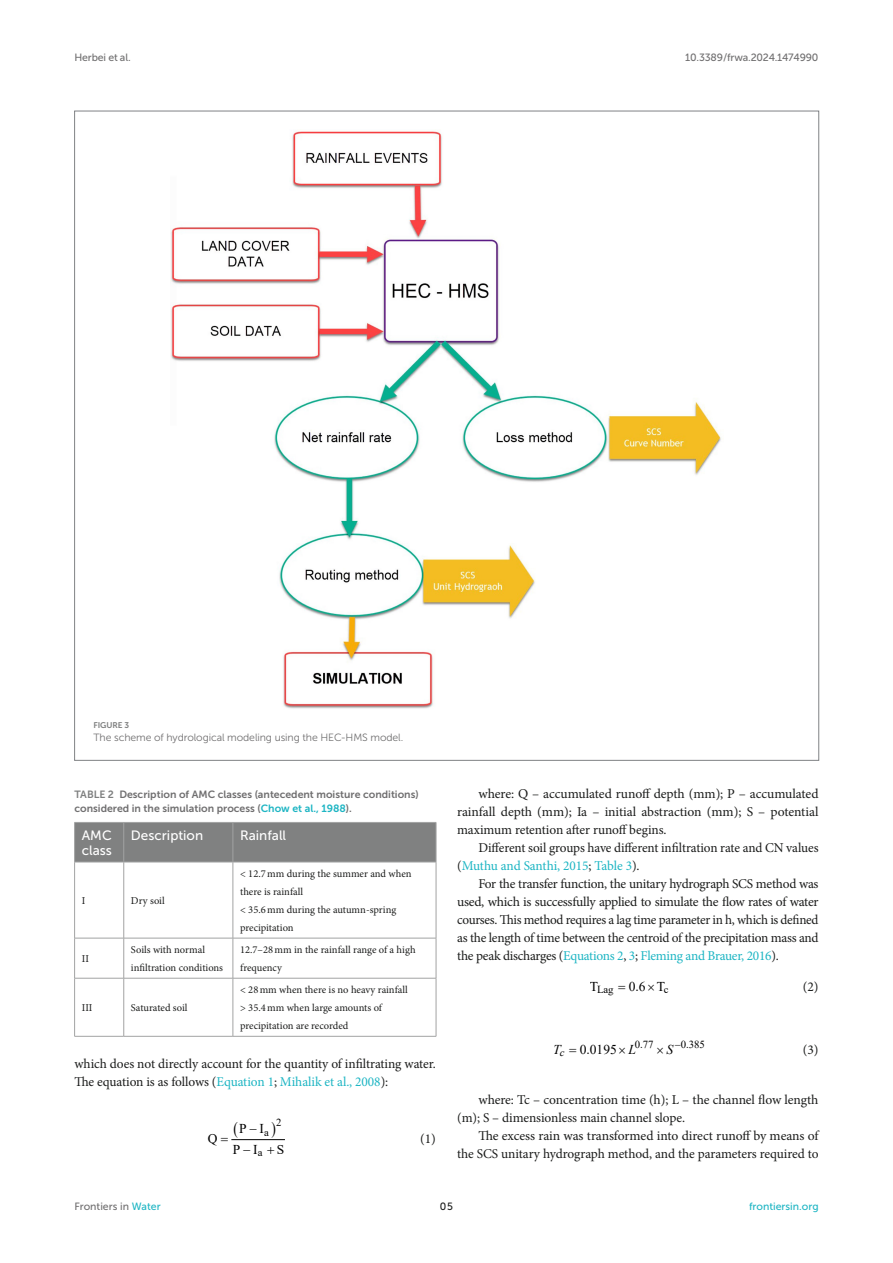
<style>
.page{position:relative;width:893px;height:1263px;background:#fff}
.page>*{position:absolute;margin:0;border:0;box-sizing:border-box;transform-origin:0 0}
.TEXT{font:13.5px/18px "Minion Pro";letter-spacing:-.01em;color:#1b1c1b}
.TB_CH{font:13.5px/15px "Museo Sans 500";color:#fff}
.spi-math-img{font:13.5px "Times New Roman";color:#000}
.EQ{font:13.5px "Minion Pro";color:#1b1c1b}
.spi-math-img-2{font:italic 13.5px "Times New Roman";color:#000}
.spi-math-img-3{font:10.8px "Times New Roman";color:#000}
.TB_TX{font:10.5px/18px "Minion Pro";color:#1b1c1b}
.TT{font:10.5px/13.5px "Museo Sans 700";color:#706f70}
.t1{font:10.5px "Museo Sans 500";letter-spacing:-.015em;color:#706f70}
.FIG_LEG{font:10.5px "Museo Sans 300";letter-spacing:-.01em;color:#706f70}
.t2{font:10.5px "Museo Sans 500";color:#1db5c3}
.t3{font:10.5px "Museo Sans 500";color:#1b1c1b}
.FIG_HD{font:8.25px "Museo Sans 700";letter-spacing:-.01em;color:#7e7f7f}
.s1{color:#7e7f7f}
.s2{color:#1db5c3}
.s3{font-style:italic}
</style>
<div class="page">
<hr style="left:232px;top:1139px;width:52px;height:1px;background:#000">
<img style="left:170px;top:130px;width:551px;height:579px">
<div style="left:75px;top:823px;width:361px;height:39px;background:#808181"></div>
<hr style="left:124px;top:978px;width:109px;height:1px;background:#a2a3a3">
<hr style="left:124px;top:1036px;width:109px;height:1px;background:#a2a3a3">
<hr style="left:233px;top:938px;width:1px;height:40px;background:#a2a3a3">
<hr style="left:436px;top:938px;width:1px;height:40px;background:#a2a3a3">
<hr style="left:233px;top:978px;width:203px;height:1px;background:#a2a3a3">
<hr style="left:233px;top:978px;width:1px;height:58px;background:#a2a3a3">
<hr style="left:436px;top:978px;width:1px;height:58px;background:#a2a3a3">
<hr style="left:233px;top:1036px;width:203px;height:1px;background:#a2a3a3">
<hr style="left:74px;top:938px;width:1px;height:40px;background:#a2a3a3">
<hr style="left:123px;top:938px;width:1px;height:40px;background:#a2a3a3">
<hr style="left:74px;top:978px;width:50px;height:1px;background:#a2a3a3">
<hr style="left:74px;top:978px;width:1px;height:58px;background:#a2a3a3">
<hr style="left:123px;top:978px;width:1px;height:58px;background:#a2a3a3">
<hr style="left:74px;top:1036px;width:50px;height:1px;background:#a2a3a3">
<hr style="left:124px;top:822px;width:109px;height:1px;background:#a2a3a3">
<hr style="left:124px;top:862px;width:109px;height:1px;background:#a2a3a3">
<hr style="left:233px;top:822px;width:203px;height:1px;background:#a2a3a3">
<hr style="left:233px;top:823px;width:1px;height:39px;background:#a2a3a3">
<hr style="left:436px;top:823px;width:1px;height:39px;background:#a2a3a3">
<hr style="left:233px;top:862px;width:203px;height:1px;background:#a2a3a3">
<hr style="left:74px;top:822px;width:50px;height:1px;background:#a2a3a3">
<hr style="left:74px;top:823px;width:1px;height:39px;background:#a2a3a3">
<hr style="left:123px;top:823px;width:1px;height:39px;background:#a2a3a3">
<hr style="left:74px;top:862px;width:50px;height:1px;background:#a2a3a3">
<hr style="left:124px;top:938px;width:109px;height:1px;background:#a2a3a3">
<hr style="left:233px;top:862px;width:1px;height:76px;background:#a2a3a3">
<hr style="left:436px;top:862px;width:1px;height:76px;background:#a2a3a3">
<hr style="left:233px;top:938px;width:203px;height:1px;background:#a2a3a3">
<hr style="left:74px;top:862px;width:1px;height:76px;background:#a2a3a3">
<hr style="left:123px;top:862px;width:1px;height:76px;background:#a2a3a3">
<hr style="left:74px;top:938px;width:50px;height:1px;background:#a2a3a3">
<svg style="left:234px;top:1139px;width:23px;height:2px"></svg>
<p class="t1" style="left:74px;top:51px;width:58px">Herbei et al.</p>
<p class="t1" style="left:685px;top:51px;width:135px">10.3389/frwa.2024.1474990</p>
<p class="FIG_HD" style="left:94px;top:720px;width:37px">FIGURE 3</p>
<p class="FIG_LEG" style="left:94px;top:732px;width:311px">The scheme of hydrological modeling using the HEC-HMS model.</p>
<p class="TT" style="left:74px;top:788px;width:346px"><span class="s1">TABLE 2</span> Description of AMC classes (antecedent moisture conditions) considered in the simulation process (<span class="s2">Chow et al., 1988</span>).</p>
<p class="TB_CH" style="left:82px;top:828px;width:32px">AMC class</p>
<p class="TB_CH" style="left:131px;top:828px;width:74px">Description</p>
<p class="TB_CH" style="left:240px;top:828px;width:48px">Rainfall</p>
<p class="TB_TX" style="left:82px;top:891px;width:5px">I</p>
<p class="TB_TX" style="left:131px;top:891px;width:35px">Dry soil</p>
<p class="TB_TX" style="left:240px;top:864px;width:173px">&lt; 12.7mm during the summer and when there is rainfall</p>
<p class="TB_TX" style="left:240px;top:900px;width:158px">&lt; 35.6mm during the autumn-spring precipitation</p>
<p class="TB_TX" style="left:82px;top:950px;width:9px">II</p>
<p class="TB_TX" style="left:131px;top:941px;width:94px">Soils with normal infiltration conditions</p>
<p class="TB_TX" style="left:240px;top:941px;width:177px">12.7–28mm in the rainfall range of a high frequency</p>
<p class="TB_TX" style="left:82px;top:999px;width:12px">III</p>
<p class="TB_TX" style="left:131px;top:999px;width:58px">Saturated soil</p>
<p class="TB_TX" style="left:240px;top:981px;width:169px">&lt; 28mm when there is no heavy rainfall</p>
<p class="TB_TX" style="left:240px;top:999px;width:143px">&gt; 35.4mm when large amounts of precipitation are recorded</p>
<p class="TEXT" style="left:74px;top:1055px;width:363px">which does not directly account for the quantity of infiltrating water.<br>The equation is as follows (<span class="s2">Equation 1</span>; <span class="s2">Mihalik et al., 2008</span>):</p>
<p class="spi-math-img-3" style="left:276px;top:1115px;width:7px">2</p>
<p class="spi-math-img-3" style="left:264px;top:1124px;width:6px">a</p>
<p class="spi-math-img-3" style="left:258px;top:1145px;width:6px">a</p>
<p class="spi-math-img" style="left:239px;top:1119px;width:26px">P I</p>
<p class="EQ" style="left:420px;top:1130px;width:17px">(1)</p>
<p class="spi-math-img" style="left:208px;top:1129px;width:11px">Q</p>
<p class="spi-math-img" style="left:233px;top:1140px;width:26px">P I</p>
<p class="spi-math-img" style="left:277px;top:1140px;width:9px">S</p>
<p class="TEXT" style="left:457px;top:785px;width:363px;text-align:justify;text-indent:21px">where: Q – accumulated runoff depth (mm); P – accumulated rainfall depth (mm); Ia – initial abstraction (mm); S – potential maximum retention after runoff begins.</p>
<p class="TEXT" style="left:457px;top:839px;width:363px;text-indent:21px">Different soil groups have different infiltration rate and CN values (<span class="s2">Muthu and Santhi, 2015</span>; <span class="s2">Table 3</span>).</p>
<p class="TEXT" style="left:457px;top:875px;width:363px;text-align:justify;text-indent:21px">For the transfer function, the unitary hydrograph SCS method was used, which is successfully applied to simulate the flow rates of water courses. This method requires a lag time parameter in h, which is defined as the length of time between the centroid of the precipitation mass and the peak discharges (<span class="s2">Equations 2</span>, <span class="s2">3</span>; <span class="s2">Fleming and Brauer, 2016</span>).</p>
<p class="spi-math-img" style="left:590px;top:977px;width:10px">T</p>
<p class="spi-math-img" style="left:629px;top:977px;width:38px">0.6 T</p>
<p class="spi-math-img-3" style="left:597px;top:982px;width:18px">Lag</p>
<p class="spi-math-img-3" style="left:664px;top:982px;width:6px">c</p>
<p class="EQ" style="left:803px;top:977px;width:17px">(2)</p>
<p class="spi-math-img-3" style="left:635px;top:1036px;width:20px">0.77</p>
<p class="spi-math-img-3" style="left:675px;top:1036px;width:32px">−0.385</p>
<p class="spi-math-img" style="left:553px;top:1039px;width:65px"><span class="s3">T</span><sub>c</sub> 0.0195</p>
<p class="spi-math-img-2" style="left:628px;top:1040px;width:9px">L</p>
<p class="spi-math-img-2" style="left:666px;top:1040px;width:8px">S</p>
<p class="EQ" style="left:803px;top:1040px;width:17px">(3)</p>
<p class="TEXT" style="left:457px;top:1091px;width:363px;text-indent:21px">where: Tc – concentration time (h); L – the channel flow length (m); S – dimensionless main channel slope.</p>
<p class="TEXT" style="left:457px;top:1127px;width:363px;text-align:right">The excess rain was transformed into direct runoff by means of<br>the SCS unitary hydrograph method, and the parameters required to</p>
<p class="t1" style="left:74px;top:1200px;width:88px">Frontiers in <span class="s2">Water</span></p>
<p class="t3" style="left:440px;top:1200px;width:14px">05</p>
<p class="t2" style="left:749px;top:1200px;width:71px">frontiersin.org</p>
</div>
